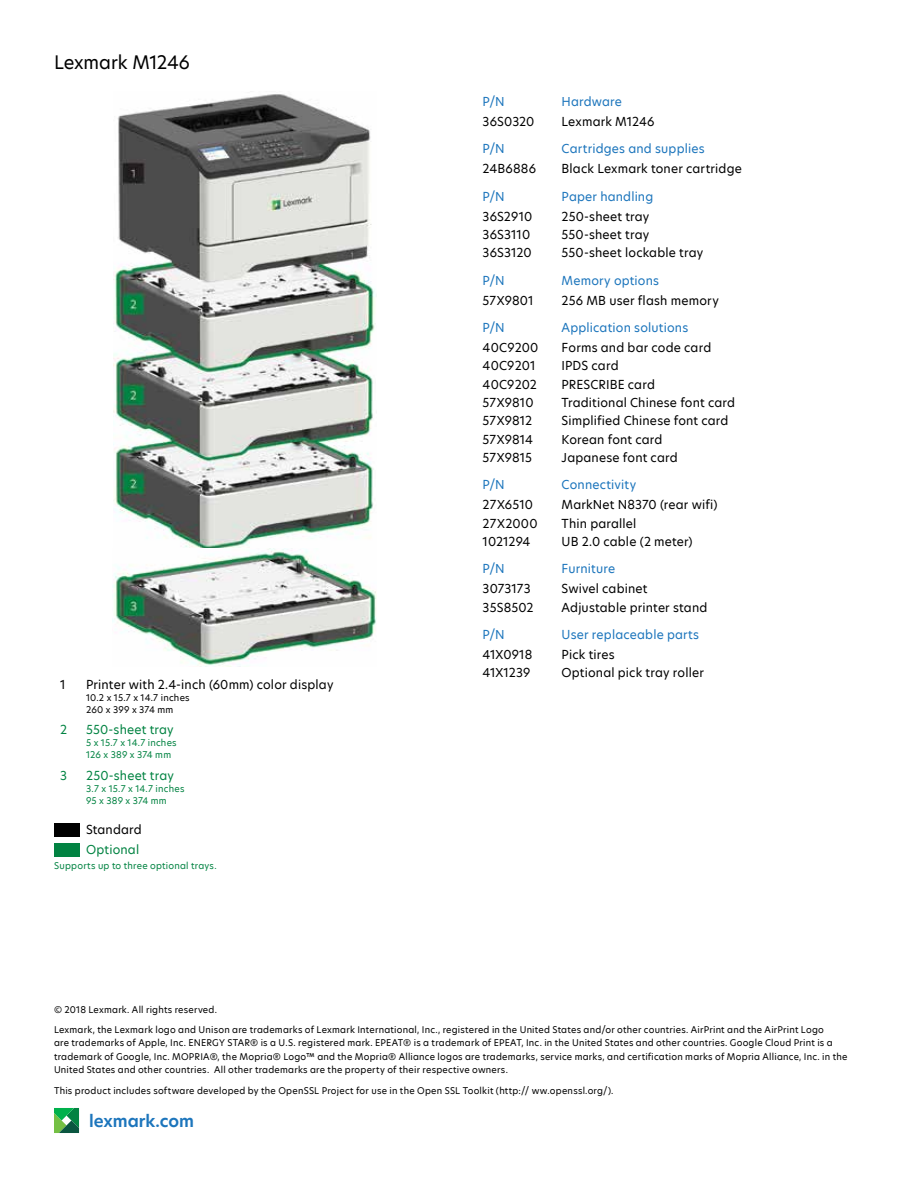
<style>
.page{position:relative;width:918px;height:1188px;background:#fff}
.page>*{position:absolute;margin:0;border:0;box-sizing:border-box;transform-origin:0 0}
.t1{font:18px "TP Hero";letter-spacing:-.005em;color:#000}
.t2{font:600 16.5px "TP Hero";color:#1c75bc}
.t3{font:12px "TP Hero";letter-spacing:.015em;color:#000}
.t4{font:12px "TP Hero";letter-spacing:.015em;color:#1c75bc}
.t5{font:12px "TP Hero";letter-spacing:.015em;color:#028342}
.t6{font:12px "TP Hero";letter-spacing:-.005em;color:#000}
.t7{font:9px/13.5px "TP Hero";letter-spacing:.025em;color:#000}
.t8{font:9px/12px "TP Hero";letter-spacing:.025em;color:#028342}
</style>
<div class="page">
<svg style="left:54px;top:1108px;width:25px;height:25px"></svg>
<div style="left:54px;top:823px;width:26px;height:14px;background:#000"></div>
<div style="left:54px;top:843px;width:26px;height:14px;background:#028342"></div>
<img style="left:113px;top:94px;width:264px;height:572px">
<h1 class="t1" style="left:54px;top:50px;width:137px">Lexmark M1246</h1>
<h3 class="t3" style="left:60px;top:676px;width:7px">1</h3>
<h3 class="t3" style="left:86px;top:676px;width:249px">Printer with 2.4-inch (60mm) color display</h3>
<p class="t7" style="left:86px;top:691px;width:105px;line-height:12px">10.2 x 15.7 x 14.7 inches<br>260 x 399 x 374 mm</p>
<h3 class="t5" style="left:60px;top:722px;width:9px">2</h3>
<h3 class="t5" style="left:86px;top:722px;width:89px">550-sheet tray</h3>
<p class="t8" style="left:86px;top:737px;width:92px">5 x 15.7 x 14.7 inches<br>126 x 389 x 374 mm</p>
<h3 class="t5" style="left:60px;top:767px;width:8px">3</h3>
<h3 class="t5" style="left:86px;top:767px;width:89px">250-sheet tray</h3>
<p class="t8" style="left:86px;top:782px;width:100px">3.7 x 15.7 x 14.7 inches<br>95 x 389 x 374 mm</p>
<h3 class="t3" style="left:86px;top:822px;width:57px">Standard</h3>
<h3 class="t5" style="left:86px;top:842px;width:55px">Optional</h3>
<p class="t8" style="left:54px;top:860px;width:164px">Supports up to three optional trays.</p>
<h3 class="t4" style="left:483px;top:93px;width:23px">P/N</h3>
<h3 class="t4" style="left:562px;top:93px;width:62px">Hardware</h3>
<h3 class="t3" style="left:483px;top:113px;width:53px">36S0320</h3>
<h3 class="t3" style="left:562px;top:113px;width:94px">Lexmark M1246</h3>
<h3 class="t4" style="left:483px;top:141px;width:23px">P/N</h3>
<h3 class="t4" style="left:562px;top:141px;width:145px">Cartridges and supplies</h3>
<h3 class="t3" style="left:483px;top:161px;width:55px">24B6886</h3>
<h3 class="t3" style="left:562px;top:161px;width:182px">Black Lexmark toner cartridge</h3>
<h3 class="t4" style="left:483px;top:188px;width:23px">P/N</h3>
<h3 class="t4" style="left:562px;top:188px;width:93px">Paper handling</h3>
<h3 class="t3" style="left:483px;top:208px;width:51px">36S2910</h3>
<h3 class="t3" style="left:562px;top:208px;width:89px">250-sheet tray</h3>
<h3 class="t3" style="left:483px;top:226px;width:49px">36S3110</h3>
<h3 class="t3" style="left:562px;top:226px;width:89px">550-sheet tray</h3>
<h3 class="t3" style="left:483px;top:245px;width:51px">36S3120</h3>
<h3 class="t3" style="left:562px;top:245px;width:143px">550-sheet lockable tray</h3>
<h3 class="t4" style="left:483px;top:272px;width:23px">P/N</h3>
<h3 class="t4" style="left:562px;top:272px;width:99px">Memory options</h3>
<h3 class="t3" style="left:483px;top:292px;width:53px">57X9801</h3>
<h3 class="t3" style="left:562px;top:292px;width:159px">256 MB user flash memory</h3>
<h3 class="t4" style="left:483px;top:320px;width:23px">P/N</h3>
<h3 class="t4" style="left:562px;top:320px;width:128px">Application solutions</h3>
<h3 class="t3" style="left:483px;top:339px;width:57px">40C9200</h3>
<h3 class="t3" style="left:562px;top:339px;width:151px">Forms and bar code card</h3>
<h3 class="t3" style="left:483px;top:358px;width:54px">40C9201</h3>
<h3 class="t3" style="left:562px;top:358px;width:58px">IPDS card</h3>
<h3 class="t3" style="left:483px;top:376px;width:56px">40C9202</h3>
<h3 class="t3" style="left:562px;top:376px;width:95px">PRESCRIBE card</h3>
<h3 class="t3" style="left:483px;top:394px;width:52px">57X9810</h3>
<h3 class="t3" style="left:562px;top:394px;width:175px">Traditional Chinese font card</h3>
<h3 class="t3" style="left:483px;top:413px;width:51px">57X9812</h3>
<h3 class="t3" style="left:562px;top:413px;width:168px">Simplified Chinese font card</h3>
<h3 class="t3" style="left:483px;top:431px;width:52px">57X9814</h3>
<h3 class="t3" style="left:562px;top:431px;width:102px">Korean font card</h3>
<h3 class="t3" style="left:483px;top:449px;width:51px">57X9815</h3>
<h3 class="t3" style="left:562px;top:449px;width:118px">Japanese font card</h3>
<h3 class="t4" style="left:483px;top:477px;width:23px">P/N</h3>
<h3 class="t4" style="left:562px;top:477px;width:76px">Connectivity</h3>
<h3 class="t3" style="left:483px;top:497px;width:52px">27X6510</h3>
<h3 class="t3" style="left:562px;top:497px;width:158px">MarkNet N8370 (rear wifi)</h3>
<h3 class="t3" style="left:483px;top:515px;width:56px">27X2000</h3>
<h3 class="t3" style="left:562px;top:515px;width:76px">Thin parallel</h3>
<h3 class="t6" style="left:483px;top:533px;width:49px">1021294</h3>
<h3 class="t3" style="left:562px;top:533px;width:133px">UB 2.0 cable (2 meter)</h3>
<h3 class="t4" style="left:483px;top:561px;width:23px">P/N</h3>
<h3 class="t4" style="left:562px;top:561px;width:55px">Furniture</h3>
<h3 class="t3" style="left:483px;top:581px;width:49px">3073173</h3>
<h3 class="t3" style="left:562px;top:581px;width:87px">Swivel cabinet</h3>
<h3 class="t3" style="left:483px;top:599px;width:52px">35S8502</h3>
<h3 class="t3" style="left:562px;top:599px;width:147px">Adjustable printer stand</h3>
<h3 class="t4" style="left:483px;top:627px;width:23px">P/N</h3>
<h3 class="t4" style="left:562px;top:627px;width:139px">User replaceable parts</h3>
<h3 class="t6" style="left:483px;top:647px;width:51px">41X0918</h3>
<h3 class="t3" style="left:562px;top:647px;width:55px">Pick tires</h3>
<h3 class="t3" style="left:483px;top:665px;width:49px">41X1239</h3>
<h3 class="t3" style="left:562px;top:665px;width:144px">Optional pick tray roller</h3>
<p class="t7" style="left:54px;top:1002px;width:165px">© 2018 Lexmark. All rights reserved.</p>
<p class="t7" style="left:54px;top:1023px;width:795px">Lexmark, the Lexmark logo and Unison are trademarks of Lexmark International, Inc., registered in the United States and/or other countries. AirPrint and the AirPrint Logo<br>are trademarks of Apple, Inc. ENERGY STAR® is a U.S. registered mark. EPEAT® is a trademark of EPEAT, Inc. in the United States and other countries. Google Cloud Print is a trademark of Google, Inc. MOPRIA®, the Mopria® Logo™ and the Mopria® Alliance logos are trademarks, service marks, and certification marks of Mopria Alliance, Inc. in the United States and other countries. All other trademarks are the property of their respective owners.</p>
<p class="t7" style="left:54px;top:1083px;width:561px">This product includes software developed by the OpenSSL Project for use in the Open SSL Toolkit (http:// ww.openssl.org/).</p>
<h2 class="t2" style="left:89px;top:1110px;width:106px">lexmark.com</h2>
</div>
